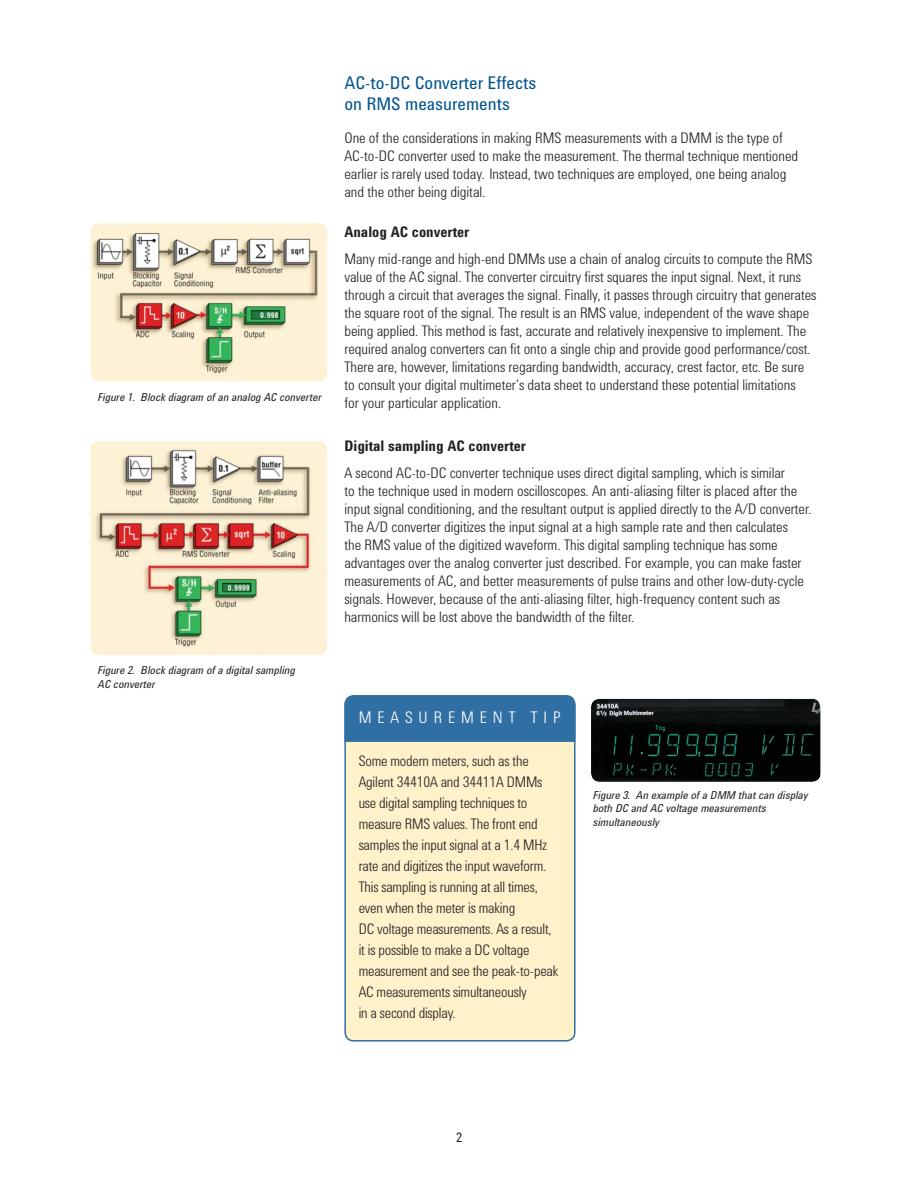
<style>
.page{position:relative;width:918px;height:1188px;background:#fff}
.page>*{position:absolute;margin:0;border:0;box-sizing:border-box;transform-origin:0 0}
.t1{font:18px/21px "Agilent Condensed CFF";color:#00538e}
.t2{font:300 16.5px "Agilent Condensed CFF";letter-spacing:.36em;color:#fff}
.t3{font:300 15px/18px "Agilent Condensed CFF";color:#231f20}
.t4{font:700 15px "Agilent Condensed CFF";color:#231f20}
.t5{font:13.5px "Agilent Condensed CFF";color:#231f20}
.t6{font:italic 11.25px/13.5px "Agilent Condensed CFF";color:#231f20}
</style>
<div class="page">
<div style="left:345px;top:697px;width:230px;height:344px;background:#fff1ca;border-radius:9px"></div>
<div style="left:344px;top:696px;width:232px;height:346px;border:2px solid #306fa4;border-radius:9px"></div>
<div style="left:344px;top:695px;width:232px;height:48px;background:#306fa4"></div>
<img style="left:90px;top:223px;width:237px;height:158px;border-radius:9px">
<img style="left:90px;top:441px;width:237px;height:214px;border-radius:9px">
<img style="left:591px;top:699px;width:230px;height:83px;border-radius:9px">
<p class="t6" style="left:98px;top:392px;width:225px">Figure 1. Block diagram of an analog AC converter</p>
<p class="t6" style="left:98px;top:665px;width:199px">Figure 2. Block diagram of a digital sampling<br>AC converter</p>
<p class="t1" style="left:344px;top:74px;width:193px">AC-to-DC Converter Effects on RMS measurements</p>
<p class="t3" style="left:344px;top:131px;width:455px">One of the considerations in making RMS measurements with a DMM is the type of AC-to-DC converter used to make the measurement. The thermal technique mentioned earlier is rarely used today. Instead, two techniques are employed, one being analog and the other being digital.</p>
<p class="t4" style="left:344px;top:226px;width:126px">Analog AC converter</p>
<p class="t3" style="left:344px;top:251px;width:474px">Many mid-range and high-end DMMs use a chain of analog circuits to compute the RMS value of the AC signal. The converter circuitry first squares the input signal. Next, it runs through a circuit that averages the signal. Finally, it passes through circuitry that generates the square root of the signal. The result is an RMS value, independent of the wave shape being applied. This method is fast, accurate and relatively inexpensive to implement. The required analog converters can fit onto a single chip and provide good performance/cost.<br>There are, however, limitations regarding bandwidth, accuracy, crest factor, etc. Be sure to consult your digital multimeter’s data sheet to understand these potential limitations<br>for your particular application.</p>
<p class="t4" style="left:344px;top:441px;width:183px">Digital sampling AC converter</p>
<p class="t3" style="left:344px;top:465px;width:469px">A second AC-to-DC converter technique uses direct digital sampling, which is similar<br>to the technique used in modern oscilloscopes. An anti-aliasing filter is placed after the input signal conditioning, and the resultant output is applied directly to the A/D converter.<br>The A/D converter digitizes the input signal at a high sample rate and then calculates<br>the RMS value of the digitized waveform. This digital sampling technique has some advantages over the analog converter just described. For example, you can make faster measurements of AC, and better measurements of pulse trains and other low-duty-cycle signals. However, because of the anti-aliasing filter, high-frequency content such as harmonics will be lost above the bandwidth of the filter.</p>
<p class="t2" style="left:359px;top:712px;width:203px">MEASUREMENT TIP</p>
<p class="t3" style="left:359px;top:752px;width:201px;line-height:21px">Some modern meters, such as the Agilent 34410A and 34411A DMMs use digital sampling techniques to measure RMS values. The front end samples the input signal at a 1.4 MHz rate and digitizes the input waveform.<br>This sampling is running at all times, even when the meter is making<br>DC voltage measurements. As a result, it is possible to make a DC voltage measurement and see the peak-to-peak AC measurements simultaneously<br>in a second display.</p>
<p class="t6" style="left:593px;top:789px;width:217px">Figure 3. An example of a DMM that can display both DC and AC voltage measurements simultaneously</p>
<p class="t5" style="left:456px;top:1133px;width:8px">2</p>
</div>
